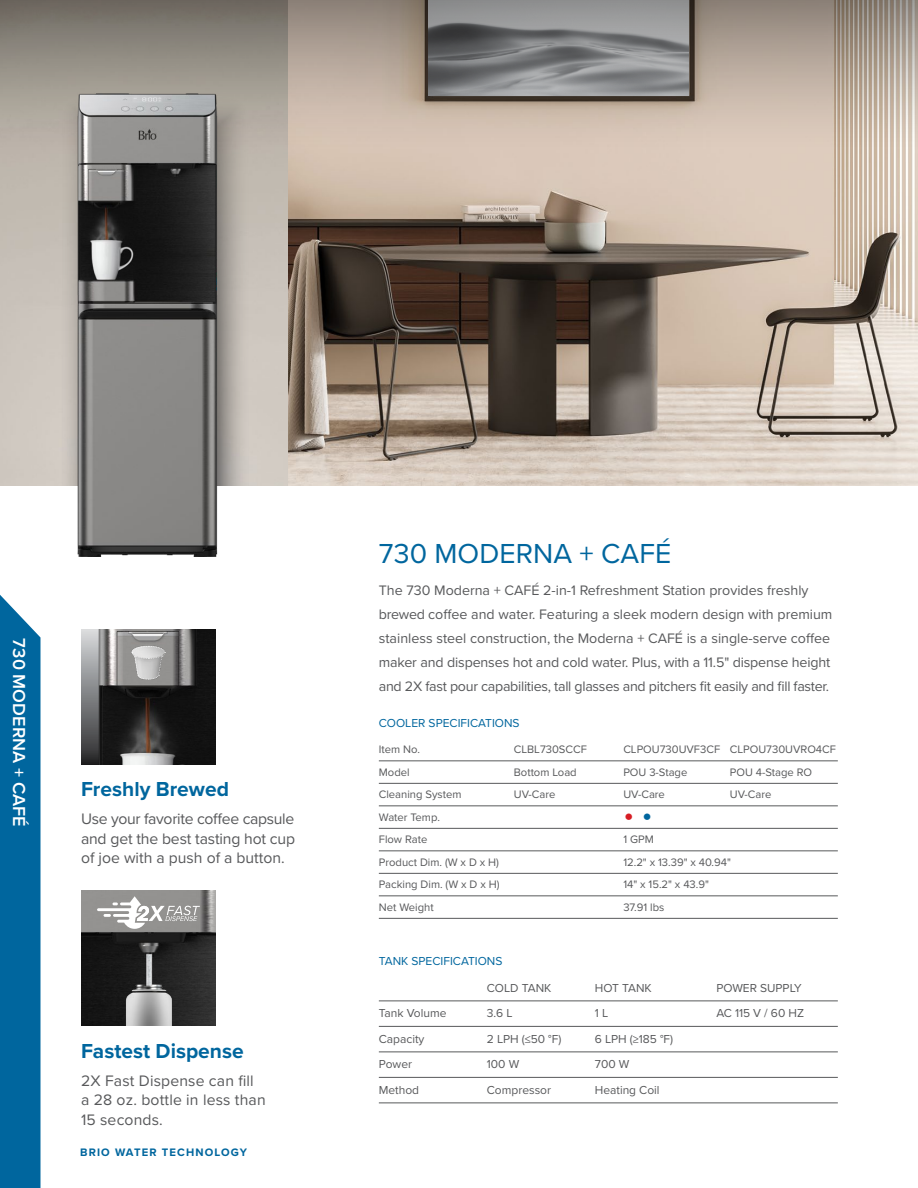
<style>
.page{position:relative;width:918px;height:1188px;background:#fff}
.page>*{position:absolute;margin:0;border:0;box-sizing:border-box;transform-origin:0 0}
.t1{font:30px "Proxima Nova";color:#d71d24}
.t2{font:28.5px "Proxima Nova";letter-spacing:.005em;color:#00669e}
.t3{font:700 21px "Proxima Nova";color:#00669e}
.t4{font:600 18px "Proxima Nova";letter-spacing:.005em;color:#fff}
.t5{font:15.75px/19.5px "Proxima Nova";color:#58595b}
.t6{font:14.25px/24px "Proxima Nova";color:#58595b}
.t7{font:12px "Proxima Nova";color:#58595b}
.t8{font:12px "Proxima Nova";color:#00669e}
.t9{font:11.25px "Proxima Nova";color:#58595b}
.t10{font:700 11.25px "Proxima Nova";letter-spacing:.1em;color:#00669e}
.s1{color:#00669e}
</style>
<div class="page">
<img style="left:287px;top:153px;width:631px;height:333px">
<svg style="left:58px;top:93px;width:194px;height:447px;background:#c2bbb3"></svg>
<div style="left:40px;top:486px;width:255px;height:94px;background:#fff"></div>
<img style="left:81px;top:890px;width:135px;height:135px">
<img style="left:110px;top:977px;width:78px;height:48px">
<img style="left:144px;top:952px;width:9px;height:41px">
<svg style="left:97px;top:896px;width:103px;height:33px"></svg>
<img style="left:81px;top:629px;width:135px;height:135px">
<hr style="left:379px;top:1001px;width:459px;height:1px;background:#58595b">
<hr style="left:379px;top:1026px;width:459px;height:1px;background:#58595b">
<hr style="left:379px;top:1052px;width:459px;height:1px;background:#58595b">
<hr style="left:379px;top:1077px;width:459px;height:1px;background:#58595b">
<hr style="left:379px;top:1103px;width:459px;height:1px;background:#58595b">
<hr style="left:379px;top:761px;width:459px;height:1px;background:#58595b">
<hr style="left:379px;top:783px;width:459px;height:1px;background:#58595b">
<hr style="left:379px;top:806px;width:459px;height:1px;background:#58595b">
<hr style="left:379px;top:828px;width:459px;height:1px;background:#58595b">
<hr style="left:379px;top:851px;width:459px;height:1px;background:#58595b">
<hr style="left:379px;top:873px;width:459px;height:1px;background:#58595b">
<hr style="left:379px;top:896px;width:459px;height:1px;background:#58595b">
<hr style="left:379px;top:918px;width:459px;height:1px;background:#58595b">
<img style="left:129px;top:643px;width:39px;height:39px">
<svg style="left:131px;top:646px;width:35px;height:34px"></svg>
<svg style="left:0;top:0;width:918px;height:153px;background:#a59c92"></svg>
<img style="left:70px;top:86px;width:159px;height:470px">
<div style="left:0;top:595px;width:40px;height:593px;background:#00669e"></div>
<p class="t4" style="left:33px;top:638px;width:190px;rotate:90deg">730 MODERNA + CAFÉ</p>
<h3 class="t3" style="left:81px;top:773px;width:149px">Freshly Brewed</h3>
<p class="t5" style="left:81px;top:808px;width:216px;text-align:justify">Use your favorite coffee capsule and get the best tasting hot cup of joe with a push of a button.</p>
<h3 class="t3" style="left:81px;top:1035px;width:164px">Fastest Dispense</h3>
<p class="t5" style="left:81px;top:1070px;width:186px">2X Fast Dispense can fill a 28 oz. bottle in less than<br>15 seconds.</p>
<p class="t10" style="left:80px;top:1144px;width:168px">BRIO WATER TECHNOLOGY</p>
<h2 class="t2" style="left:379px;top:532px;width:294px">730 MODERNA + CAFÉ</h2>
<p class="t6" style="left:379px;top:578px;width:455px">The 730 Moderna + CAFÉ 2-in-1 Refreshment Station provides freshly brewed coffee and water. Featuring a sleek modern design with premium stainless steel construction, the Moderna + CAFÉ is a single-serve coffee maker and dispenses hot and cold water. Plus, with a 11.5" dispense height and 2X fast pour capabilities, tall glasses and pitchers fit easily and fill faster.</p>
<p class="t8" style="left:379px;top:714px;width:142px">COOLER SPECIFICATIONS</p>
<p class="t9" style="left:379px;top:741px;width:43px">Item No.</p>
<p class="t9" style="left:514px;top:741px;width:75px">CLBL730SCCF</p>
<p class="t9" style="left:623px;top:741px;width:214px">CLPOU730UVF3CF CLPOU730UVRO4CF</p>
<p class="t9" style="left:379px;top:764px;width:32px">Model</p>
<p class="t9" style="left:514px;top:764px;width:64px">Bottom Load</p>
<p class="t9" style="left:623px;top:764px;width:66px">POU 3-Stage</p>
<p class="t9" style="left:730px;top:764px;width:84px">POU 4-Stage RO</p>
<p class="t9" style="left:379px;top:786px;width:84px">Cleaning System</p>
<p class="t9" style="left:514px;top:786px;width:43px">UV-Care</p>
<p class="t9" style="left:623px;top:786px;width:43px">UV-Care</p>
<p class="t9" style="left:730px;top:786px;width:43px">UV-Care</p>
<p class="t9" style="left:379px;top:809px;width:63px">Water Temp.</p>
<h1 class="t1" style="left:623px;top:791px;width:31px">• <span class="s1">•</span></h1>
<p class="t9" style="left:379px;top:831px;width:50px">Flow Rate</p>
<p class="t9" style="left:623px;top:831px;width:32px">1 GPM</p>
<p class="t9" style="left:379px;top:854px;width:122px">Product Dim. (W x D x H)</p>
<p class="t9" style="left:623px;top:854px;width:109px">12.2" x 13.39" x 40.94"</p>
<p class="t9" style="left:379px;top:876px;width:122px">Packing Dim. (W x D x H)</p>
<p class="t9" style="left:623px;top:876px;width:87px">14" x 15.2" x 43.9"</p>
<p class="t9" style="left:379px;top:899px;width:56px">Net Weight</p>
<p class="t9" style="left:623px;top:899px;width:43px">37.91 lbs</p>
<p class="t8" style="left:379px;top:952px;width:125px">TANK SPECIFICATIONS</p>
<p class="t7" style="left:487px;top:979px;width:66px">COLD TANK</p>
<p class="t7" style="left:595px;top:979px;width:58px">HOT TANK</p>
<p class="t7" style="left:716px;top:979px;width:87px">POWER SUPPLY</p>
<p class="t7" style="left:379px;top:1004px;width:69px">Tank Volume</p>
<p class="t7" style="left:487px;top:1004px;width:27px">3.6 L</p>
<p class="t7" style="left:595px;top:1004px;width:15px">1 L</p>
<p class="t7" style="left:716px;top:1004px;width:89px">AC 115 V / 60 HZ</p>
<p class="t7" style="left:379px;top:1030px;width:47px">Capacity</p>
<p class="t7" style="left:487px;top:1030px;width:76px">2 LPH (≤50 °F)</p>
<p class="t7" style="left:595px;top:1030px;width:80px">6 LPH (≥185 °F)</p>
<p class="t7" style="left:379px;top:1055px;width:35px">Power</p>
<p class="t7" style="left:487px;top:1055px;width:34px">100 W</p>
<p class="t7" style="left:595px;top:1055px;width:36px">700 W</p>
<p class="t7" style="left:379px;top:1081px;width:42px">Method</p>
<p class="t7" style="left:487px;top:1081px;width:66px">Compressor</p>
<p class="t7" style="left:595px;top:1081px;width:66px">Heating Coil</p>
</div>
